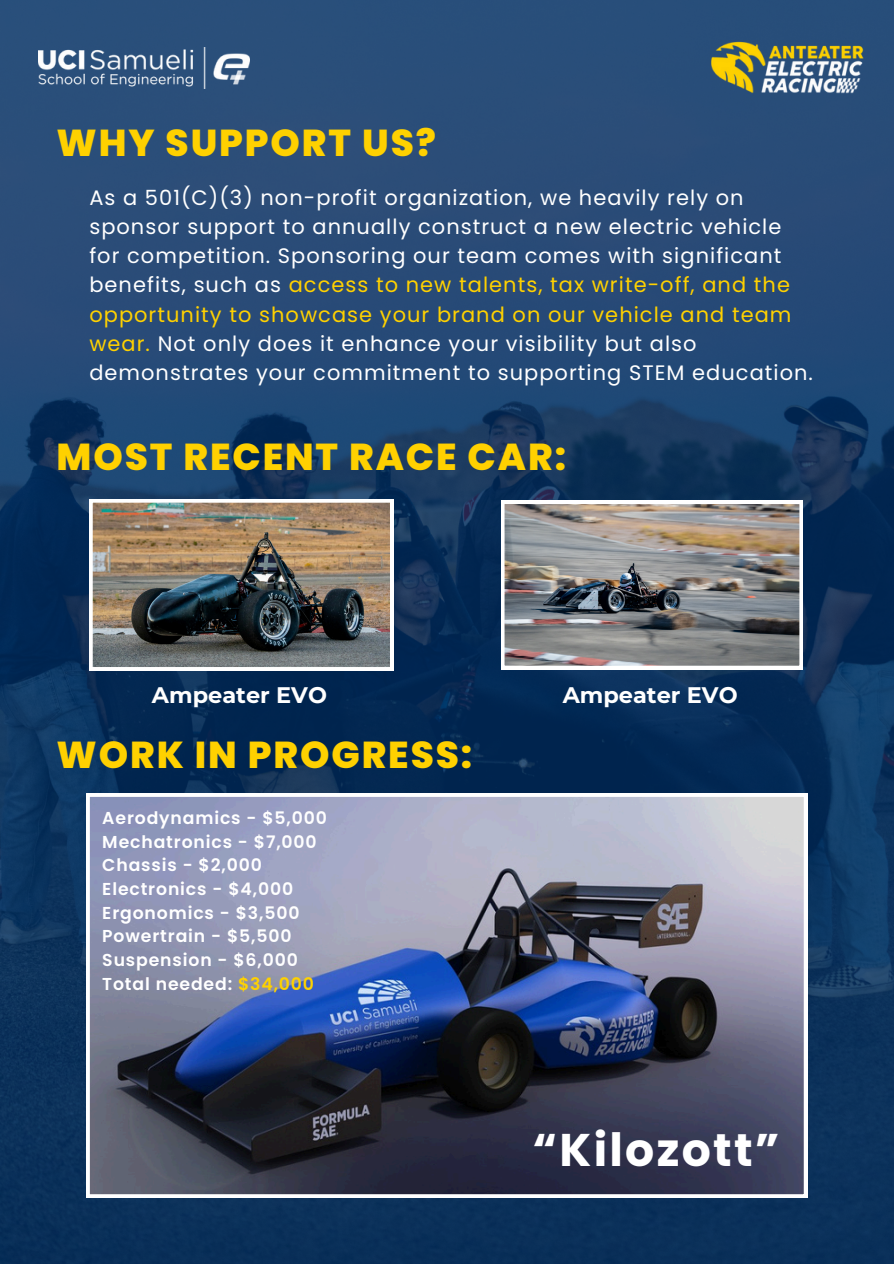
<style>
.page{position:relative;width:894px;height:1264px;background:#fff}
.page>*{position:absolute;margin:0;border:0;box-sizing:border-box;transform-origin:0 0}
.t1{font:700 45.75px "Poppins";letter-spacing:.05em;color:#fff}
.t2{font:800 37.5px "Poppins";letter-spacing:.05em;color:#ffd100}
.t3{font:700 22.5px "Montserrat";color:#fff}
.t4{font:21px/29.2px "Poppins";letter-spacing:.05em;color:#fff}
.t5{font:600 17.25px "Poppins";letter-spacing:.05em;color:#fff}
.s1{color:#ffd100}
.s2{color:#ffd200}
</style>
<div class="page">
<img style="left:0;top:1px;width:893px;height:1262px">
<img style="left:38px;top:47px;width:211px;height:42px">
<img style="left:703px;top:34px;width:170px;height:69px">
<img style="left:89px;top:499px;width:304px;height:171px">
<img style="left:501px;top:500px;width:301px;height:169px">
<svg style="left:86px;top:793px;width:720px;height:404px;background:#70768d"></svg>
<p class="t2" style="left:57px;top:117px;width:381px">WHY SUPPORT US?</p>
<p class="t4" style="left:89px;top:183px;width:725px">As a 501(C)(3) non-profit organization, we heavily rely on sponsor support to annually construct a new electric vehicle for competition. Sponsoring our team comes with significant benefits, such as <span class="s1">access to new talents, tax write-off, and the opportunity to showcase your brand on our vehicle and team wear.</span> Not only does it enhance your visibility but also demonstrates your commitment to supporting STEM education.</p>
<p class="t2" style="left:57px;top:430px;width:511px">MOST RECENT RACE CAR:</p>
<h3 class="t3" style="left:152px;top:681px;width:176px">Ampeater EVO</h3>
<h3 class="t3" style="left:562px;top:681px;width:176px">Ampeater EVO</h3>
<p class="t2" style="left:57px;top:728px;width:417px">WORK IN PROGRESS:</p>
<p class="t5" style="left:102px;top:806px;width:226px">Aerodynamics - $5,000</p>
<p class="t5" style="left:102px;top:829px;width:216px">Mechatronics - $7,000</p>
<p class="t5" style="left:102px;top:853px;width:161px">Chassis - $2,000</p>
<h2 class="t5" style="left:102px;top:877px;width:192px">Electronics - $4,000</h2>
<h4 class="t5" style="left:102px;top:900px;width:199px">Ergonomics - $3,500</h4>
<h2 class="t5" style="left:102px;top:924px;width:191px">Powertrain - $5,500</h2>
<p class="t5" style="left:102px;top:947px;width:197px">Suspension - $6,000</p>
<p class="t5" style="left:102px;top:971px;width:213px">Total needed: <span class="s2">$34,000</span></p>
<h2 class="t1" style="left:532px;top:1117px;width:249px">“Kilozott”</h2>
</div>
